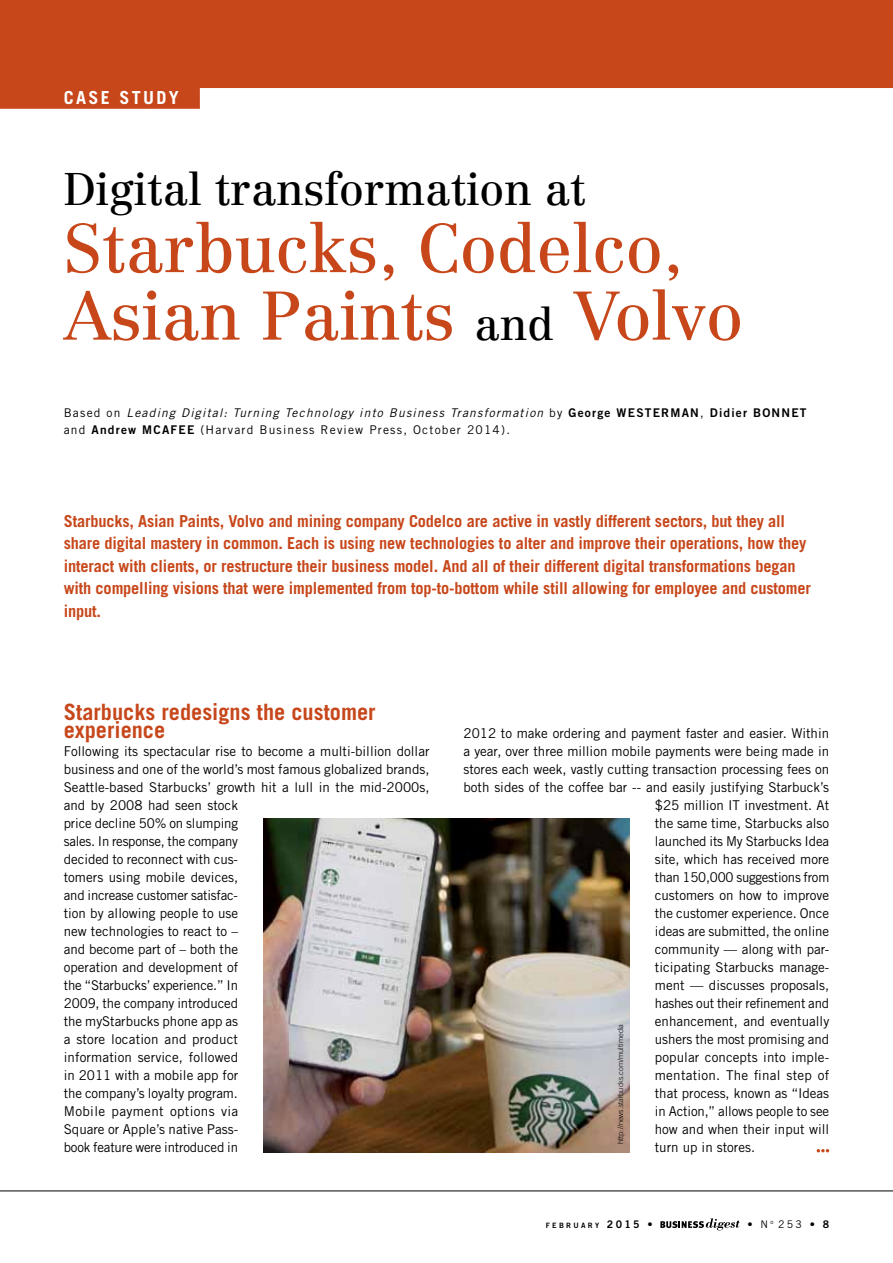
<style>
.page{position:relative;width:893px;height:1263px;background:#fff}
.page>*{position:absolute;margin:0;border:0;box-sizing:border-box;transform-origin:0 0}
.t1{font:67.5px/67.5px "Centennial";color:#c7471b}
.t2{font:45px "Centennial";color:#000}
.t3{font:700 22.5px/18px "Trade Gothic";color:#c7471b}
.t4{font:700 18px "Trade Gothic";letter-spacing:.13em;color:#fff}
.t5{font:700 16.5px/22.5px "Trade Gothic";letter-spacing:-.01em;color:#c7471b}
.t6{font:13.5px/18px "Trade Gothic";color:#000}
.t7{font:italic 12px/16.5px "Trade Gothic";letter-spacing:.1em;color:#000}
.t8{font:10.5px "Trade Gothic";color:#000}
.t9{font:300 7.5px "Trade Gothic";color:#000}
.t10{font:7.35px "Trade Gothic Bold Two";letter-spacing:.315em;color:#000}
.s1{font-size:45px;color:#000}
.s2{font-style:normal}
.s3{font-family:"Trade Gothic Bold Two";font-style:normal}
.s4{font-size:10.5px}
.s5{font-family:"Trade Gothic";font-size:10.5px}
.s6{font-family:"Trade Gothic Bold Two"}
</style>
<div class="page">
<svg style="left:660px;top:1218px;width:80px;height:12px"></svg>
<hr style="left:0;top:1191px;width:893px;height:1px;background:#000">
<img style="left:264px;top:819px;width:365px;height:333px">
<svg style="left:0;top:0;width:893px;height:109px;background:#cf623d"></svg>
<svg style="left:817px;top:1149px;width:12px;height:3px"></svg>
<h3 class="t4" style="left:64px;top:87px;width:120px">TÉMOIGNAGE</h3>
<h3 class="t4" style="left:64px;top:87px;width:117px">CASE STUDY</h3>
<h2 class="t2" style="left:64px;top:162px;width:524px">Digital transformation at</h2>
<h1 class="t1" style="left:64px;top:214px;width:681px">Starbucks, Codelco,<br>Asian Paints <span class="s1">and</span> Volvo</h1>
<p class="t7" style="left:64px;top:405px;width:742px"><span class="s2">Based on</span> Leading Digital: Turning Technology into Business Transformation <span class="s2">by</span> <span class="s3">GEORGE WEST ERMAN</span><span class="s2">,</span> <span class="s3">DIDIER BONNET </span><span class="s2">and</span> <span class="s3">ANDREW MCAFEE</span> <span class="s2">(Harvard Business Review Press, October 2014).</span></p>
<p class="t5" style="left:64px;top:509px;width:749px">Starbucks, Asian Paints, Volvo and mining company Codelco are active in vastly different sectors, but they all share digital mastery in common. Each is using new technologies to alter and improve their operations, how they interact with clients, or restructure their business model. And all of their different digital transformations began with compelling visions that were implemented from top-to-bottom while still allowing for employee and customer input.</p>
<h3 class="t3" style="left:64px;top:703px;width:313px">Starbucks redesigns the customer experience</h3>
<p class="t6" style="left:64px;top:742px;width:367px">Following its spectacular rise to become a multi-billion dollar business and one of the world’s most famous globalized brands, Seattle-based Starbucks’ growth hit a lull in the mid-2000s, and by 2008 had seen stock<br>price decline 50% on slumping<br>sales. In response, the company<br>decided to reconnect with cus-<br>tomers using mobile devices,<br>and increase customer satisfac-<br>tion by allowing people to use<br>new technologies to react to –<br>and become part of – both the<br>operation and development of<br>the “Starbucks’ experience.” In<br>2009, the company introduced<br>the myStarbucks phone app as<br>a store location and product<br>information service, followed<br>in 2011 with a mobile app for<br>the company’s loyalty program.<br>Mobile payment options via<br>Square or Apple’s native Pass-<br>book feature were introduced in</p>
<p class="t6" style="left:463px;top:724px;width:367px">2012 to make ordering and payment faster and easier. Within</p>
<p class="t6" style="left:463px;top:742px;width:367px">a year, over three million mobile payments were being made in</p>
<p class="t6" style="left:463px;top:760px;width:367px">stores each week, vastly cutting transaction processing fees on</p>
<p class="t6" style="left:463px;top:778px;width:367px">both sides of the coffee bar -- and easily justifying Starbuck’s</p>
<p class="t6" style="left:655px;top:796px;width:176px">$25 million IT investment. At</p>
<p class="t6" style="left:655px;top:814px;width:176px">the same time, Starbucks also</p>
<p class="t6" style="left:655px;top:832px;width:176px">launched its My Starbucks Idea</p>
<p class="t6" style="left:655px;top:850px;width:176px">site, which has received more</p>
<p class="t6" style="left:655px;top:868px;width:176px">than 150,000 suggestions from</p>
<p class="t6" style="left:655px;top:886px;width:176px">customers on how to improve</p>
<p class="t6" style="left:655px;top:904px;width:176px">the customer experience. Once</p>
<p class="t6" style="left:655px;top:922px;width:176px">ideas are submitted, the online</p>
<p class="t6" style="left:655px;top:940px;width:176px">community — along with par-</p>
<p class="t6" style="left:655px;top:958px;width:176px">ticipating Starbucks manage-</p>
<p class="t6" style="left:655px;top:976px;width:176px">ment — discusses proposals,</p>
<p class="t6" style="left:655px;top:994px;width:176px">hashes out their refinement and</p>
<p class="t6" style="left:655px;top:1012px;width:176px">enhancement, and eventually</p>
<p class="t6" style="left:655px;top:1030px;width:176px">ushers the most promising and</p>
<p class="t6" style="left:655px;top:1048px;width:176px">popular concepts into imple-</p>
<p class="t6" style="left:655px;top:1066px;width:176px">mentation. The final step of</p>
<p class="t6" style="left:655px;top:1084px;width:176px">that process, known as “Ideas</p>
<p class="t6" style="left:655px;top:1102px;width:176px">in Action,” allows people to see</p>
<p class="t6" style="left:655px;top:1120px;width:176px">how and when their input will</p>
<p class="t6" style="left:655px;top:1138px;width:102px">turn up in stores.</p>
<p class="t9" style="left:616px;top:1144px;width:122px;rotate:-90deg">http://news.starbucks.com/multimedia</p>
<p class="t10" style="left:546px;top:1221px;width:108px">FEBRUARY <span class="s4">2015</span> <span class="s5">•</span></p>
<p class="t8" style="left:747px;top:1218px;width:83px"><span class="s6">•</span> N<sup>o</sup> 253 • <span class="s6">8</span></p>
</div>
